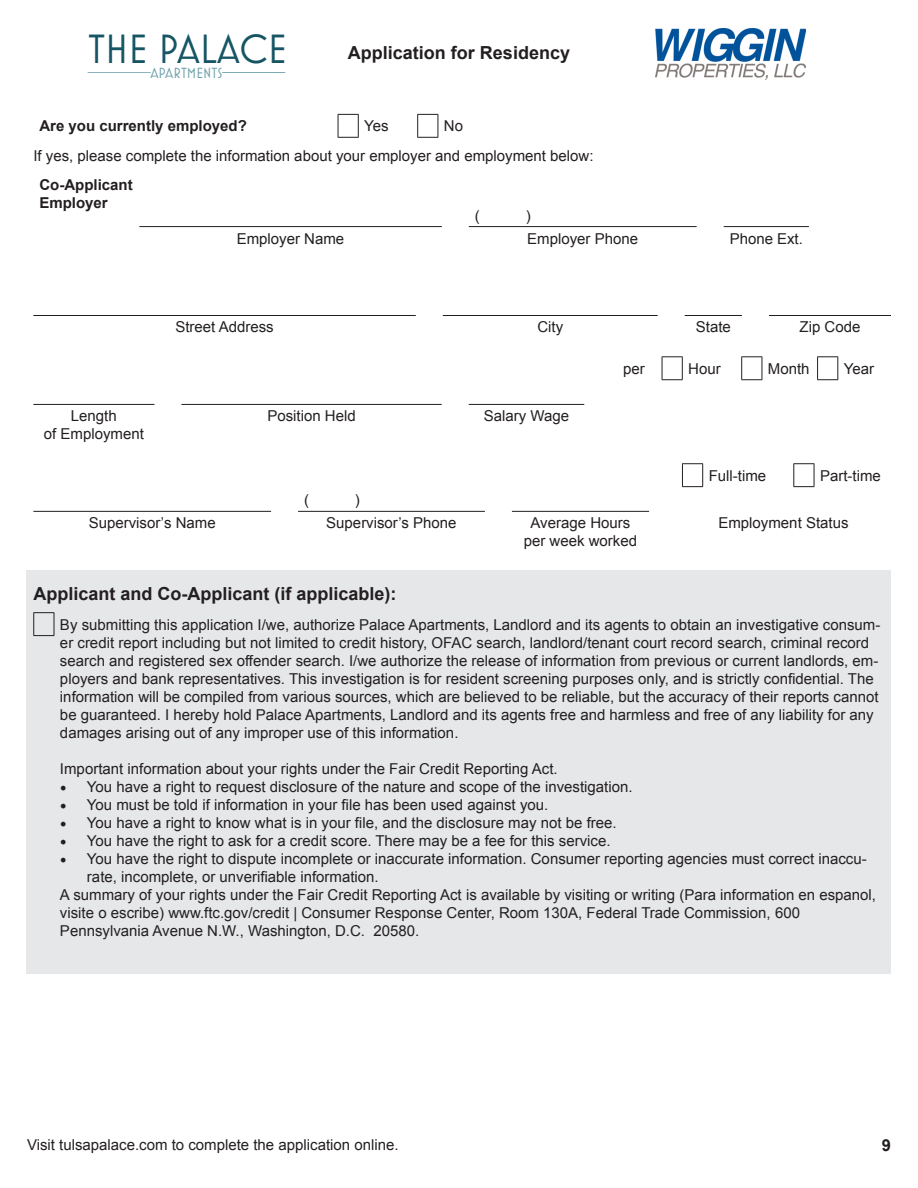
<style>
.page{position:relative;width:918px;height:1188px;background:#fff}
.page>*{position:absolute;margin:0;border:0;box-sizing:border-box;transform-origin:0 0}
.t1{font:41.55px "Mostra Nuova";color:#165564}
.t2{font:700 18px "Arial";color:#231f20}
.t3{font:700 16.5px "Arial";color:#231f20}
.t4{font:15px/18px "Arial";color:#231f20;text-align:center}
.t5{font:700 15px/18px "Arial";color:#231f20}
.t6{font:15px "Mostra Nuova";color:#6ca0aa}
.s1{font-family:"Minion Pro";font-size:18px}
</style>
<div class="page">
<svg style="left:87px;top:72px;width:64px;height:1px"></svg>
<svg style="left:222px;top:72px;width:64px;height:1px"></svg>
<img style="left:655px;top:29px;width:150px;height:51px">
<div style="left:27px;top:570px;width:864px;height:404px;background:#e6e7e9"></div>
<svg style="left:338px;top:114px;width:21px;height:24px"></svg>
<svg style="left:417px;top:114px;width:22px;height:24px"></svg>
<hr style="left:139px;top:226px;width:303px;height:1px;background:#231f20">
<hr style="left:469px;top:226px;width:228px;height:1px;background:#231f20">
<hr style="left:724px;top:226px;width:85px;height:1px;background:#231f20">
<hr style="left:443px;top:315px;width:215px;height:1px;background:#231f20">
<hr style="left:685px;top:315px;width:57px;height:1px;background:#231f20">
<hr style="left:769px;top:315px;width:122px;height:1px;background:#231f20">
<hr style="left:33px;top:315px;width:383px;height:1px;background:#231f20">
<hr style="left:33px;top:404px;width:121px;height:1px;background:#231f20">
<hr style="left:181px;top:404px;width:261px;height:1px;background:#231f20">
<hr style="left:469px;top:404px;width:115px;height:1px;background:#231f20">
<svg style="left:662px;top:356px;width:21px;height:24px"></svg>
<svg style="left:741px;top:356px;width:22px;height:24px"></svg>
<svg style="left:817px;top:356px;width:21px;height:24px"></svg>
<hr style="left:33px;top:511px;width:238px;height:1px;background:#231f20">
<hr style="left:298px;top:511px;width:187px;height:1px;background:#231f20">
<hr style="left:512px;top:511px;width:137px;height:1px;background:#231f20">
<svg style="left:682px;top:463px;width:21px;height:24px"></svg>
<svg style="left:793px;top:463px;width:22px;height:24px"></svg>
<svg style="left:33px;top:612px;width:22px;height:24px"></svg>
<h1 class="t1" style="left:89px;top:25px;width:200px">THE PALACE</h1>
<p class="t6" style="left:150px;top:64px;width:74px">APARTMENTS</p>
<p class="t2" style="left:348px;top:40px;width:224px">Application for Residency</p>
<p class="t5" style="left:39px;top:117px;width:209px">Are you currently employed?</p>
<p class="t4" style="left:364px;top:117px;width:26px">Yes</p>
<p class="t4" style="left:444px;top:117px;width:21px">No</p>
<p class="t4" style="left:33px;top:146px;width:562px">If yes, please complete the information about your employer and employment below:</p>
<p class="t5" style="left:39px;top:176px;width:95px">Co-Applicant<br>Employer</p>
<p class="t4" style="left:475px;top:206px;width:6px">(</p>
<p class="t4" style="left:526px;top:206px;width:6px">)</p>
<p class="t4" style="left:237px;top:229px;width:109px">Employer Name</p>
<p class="t4" style="left:527px;top:229px;width:112px">Employer Phone</p>
<p class="t4" style="left:730px;top:229px;width:75px">Phone Ext.</p>
<p class="t4" style="left:175px;top:318px;width:100px">Street Address</p>
<p class="t4" style="left:537px;top:318px;width:27px">City</p>
<p class="t4" style="left:696px;top:318px;width:37px">State</p>
<p class="t4" style="left:800px;top:318px;width:62px">Zip Code</p>
<p class="t4" style="left:623px;top:360px;width:23px">per</p>
<p class="t4" style="left:688px;top:360px;width:34px">Hour</p>
<p class="t4" style="left:768px;top:360px;width:43px">Month</p>
<p class="t4" style="left:844px;top:360px;width:32px">Year</p>
<p class="t4" style="left:44px;top:407px;width:102px">Length<br>of Employment</p>
<p class="t4" style="left:267px;top:407px;width:90px">Position Held</p>
<p class="t4" style="left:484px;top:407px;width:87px">Salary Wage</p>
<p class="t4" style="left:304px;top:491px;width:6px">(</p>
<p class="t4" style="left:355px;top:491px;width:6px">)</p>
<p class="t4" style="left:709px;top:467px;width:59px">Full-time</p>
<p class="t4" style="left:820px;top:467px;width:62px">Part-time</p>
<p class="t4" style="left:89px;top:514px;width:128px">Supervisor’s Name</p>
<p class="t4" style="left:326px;top:514px;width:132px">Supervisor’s Phone</p>
<p class="t4" style="left:524px;top:514px;width:115px">Average Hours per week worked</p>
<p class="t4" style="left:718px;top:514px;width:132px">Employment Status</p>
<p class="t2" style="left:33px;top:582px;width:365px">Applicant and Co-Applicant (if applicable):</p>
<p class="t4" style="left:60px;top:615px;width:822px;text-align:left">By submitting this application I/we, authorize Palace Apartments, Landlord and its agents to obtain an investigative consum&shy;er credit report including but not limited to credit history, OFAC search, landlord/tenant court record search, criminal record search and registered sex offender search. I/we authorize the release of information from previous or current landlords, em&shy;ployers and bank representatives. This investigation is for resident screening purposes only, and is strictly confidential. The information will be compiled from various sources, which are believed to be reliable, but the accuracy of their reports cannot be guaranteed. I hereby hold Palace Apartments, Landlord and its agents free and harmless and free of any liability for any damages arising out of any improper use of this information.</p>
<p class="t4" style="left:60px;top:759px;width:499px">Important information about your rights under the Fair Credit Reporting Act.</p>
<p class="t4" style="left:60px;top:777px;width:574px"><span class="s1">•</span> You have a right to request disclosure of the nature and scope of the investigation.</p>
<p class="t4" style="left:60px;top:795px;width:490px"><span class="s1">•</span> You must be told if information in your file has been used against you.</p>
<p class="t4" style="left:60px;top:813px;width:558px"><span class="s1">•</span> You have a right to know what is in your file, and the disclosure may not be free.</p>
<p class="t4" style="left:60px;top:831px;width:552px"><span class="s1">•</span> You have the right to ask for a credit score. There may be a fee for this service.</p>
<p class="t4" style="left:60px;top:849px;width:808px"><span class="s1">•</span> You have the right to dispute incomplete or inaccurate information. Consumer reporting agencies must correct inaccu-</p>
<p class="t4" style="left:87px;top:867px;width:293px">rate, incomplete, or unverifiable information.</p>
<p class="t4" style="left:60px;top:885px;width:818px">A summary of your rights under the Fair Credit Reporting Act is available by visiting or writing (Para information en espanol,</p>
<p class="t4" style="left:60px;top:903px;width:742px">visite o escribe) www.ftc.gov/credit | Consumer Response Center, Room 130A, Federal Trade Commission, 600</p>
<p class="t4" style="left:60px;top:921px;width:361px">Pennsylvania Avenue N.W., Washington, D.C. 20580.</p>
<p class="t4" style="left:27px;top:1136px;width:373px">Visit tulsapalace.com to complete the application online.</p>
<p class="t3" style="left:882px;top:1134px;width:11px">9</p>
</div>
